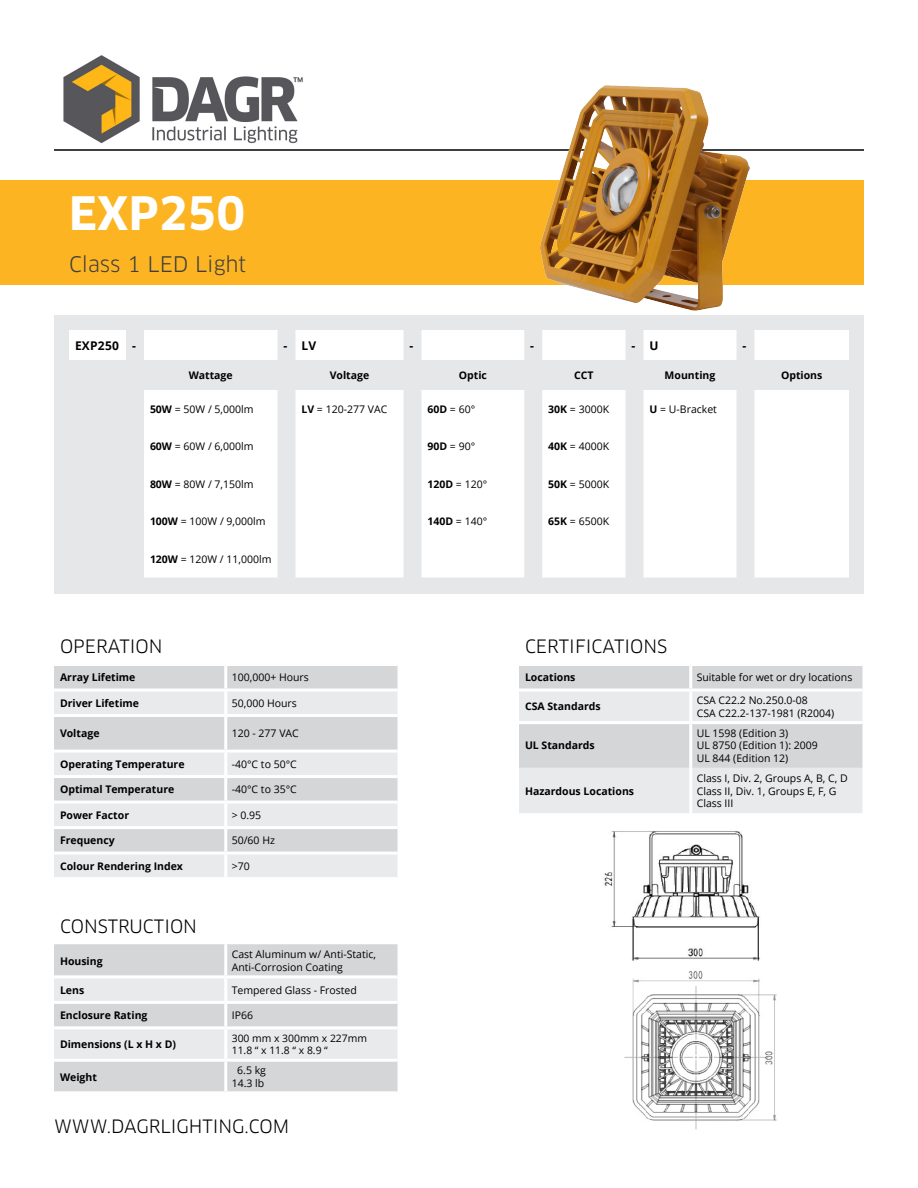
<style>
.page{position:relative;width:918px;height:1188px;background:#fff}
.page>*{position:absolute;margin:0;border:0;box-sizing:border-box;transform-origin:0 0}
.t1{font:700 45px "Clan OT";color:#fff}
.t2{font:21px "Clan OT";color:#3e3e3f}
.t3{font:18px "Clan OT";color:#000}
.t4{font:700 12px "Open Sans";letter-spacing:.02em;color:#000}
.t5{font:10.5px/12.6px "Open Sans";color:#000}
.t6{font:700 10.5px "Open Sans";color:#000}
.t7{font:10.35px "Open Sans";color:#000}
.s1{font-weight:700}
</style>
<div class="page">
<div style="left:0;top:180px;width:864px;height:105px;background:#fcb423"></div>
<hr style="left:54px;top:149px;width:810px;height:2px;background:#000">
<div style="left:54px;top:315px;width:810px;height:279px;background:#e6e7e9"></div>
<svg style="left:69px;top:330px;width:780px;height:248px;fill:#fff"></svg>
<div style="left:54px;top:666px;width:344px;height:22px;background:#d5d6d8"></div>
<svg style="left:54px;top:692px;width:344px;height:185px;background:#dfe0e2"></svg>
<hr style="left:224px;top:666px;width:3px;height:22px;background:#fff">
<svg style="left:54px;top:688px;width:172px;height:4px"></svg>
<svg style="left:226px;top:688px;width:172px;height:4px"></svg>
<hr style="left:224px;top:692px;width:3px;height:22px;background:#fff">
<hr style="left:54px;top:714px;width:172px;height:3px;background:#fff">
<hr style="left:226px;top:714px;width:172px;height:3px;background:#fff">
<hr style="left:224px;top:717px;width:3px;height:33px;background:#fff">
<hr style="left:54px;top:750px;width:172px;height:3px;background:#fff">
<hr style="left:226px;top:750px;width:172px;height:3px;background:#fff">
<hr style="left:224px;top:753px;width:3px;height:22px;background:#fff">
<hr style="left:54px;top:775px;width:172px;height:3px;background:#fff">
<hr style="left:226px;top:775px;width:172px;height:3px;background:#fff">
<hr style="left:224px;top:778px;width:3px;height:23px;background:#fff">
<hr style="left:54px;top:801px;width:172px;height:3px;background:#fff">
<hr style="left:226px;top:801px;width:172px;height:3px;background:#fff">
<hr style="left:224px;top:804px;width:3px;height:22px;background:#fff">
<hr style="left:54px;top:826px;width:172px;height:3px;background:#fff">
<hr style="left:226px;top:826px;width:172px;height:3px;background:#fff">
<hr style="left:224px;top:829px;width:3px;height:23px;background:#fff">
<hr style="left:54px;top:852px;width:172px;height:3px;background:#fff">
<hr style="left:226px;top:852px;width:172px;height:3px;background:#fff">
<hr style="left:224px;top:855px;width:3px;height:22px;background:#fff">
<div style="left:54px;top:944px;width:344px;height:147px;background:#d5d6d8"></div>
<svg style="left:54px;top:978px;width:344px;height:81px;background:#e3e4e5"></svg>
<hr style="left:224px;top:944px;width:3px;height:31px;background:#fff">
<hr style="left:54px;top:975px;width:172px;height:3px;background:#fff">
<hr style="left:226px;top:975px;width:172px;height:3px;background:#fff">
<hr style="left:224px;top:978px;width:3px;height:23px;background:#fff">
<hr style="left:54px;top:1001px;width:172px;height:3px;background:#fff">
<hr style="left:226px;top:1001px;width:172px;height:3px;background:#fff">
<hr style="left:224px;top:1004px;width:3px;height:22px;background:#fff">
<hr style="left:54px;top:1026px;width:172px;height:3px;background:#fff">
<hr style="left:226px;top:1026px;width:172px;height:3px;background:#fff">
<hr style="left:224px;top:1029px;width:3px;height:30px;background:#fff">
<hr style="left:54px;top:1059px;width:172px;height:3px;background:#fff">
<hr style="left:226px;top:1059px;width:172px;height:3px;background:#fff">
<hr style="left:224px;top:1062px;width:3px;height:29px;background:#fff">
<svg style="left:519px;top:666px;width:343px;height:147px;background:#dfe0e2"></svg>
<hr style="left:689px;top:666px;width:3px;height:22px;background:#fff">
<svg style="left:519px;top:688px;width:172px;height:4px"></svg>
<svg style="left:691px;top:688px;width:171px;height:4px"></svg>
<hr style="left:689px;top:692px;width:3px;height:29px;background:#fff">
<hr style="left:519px;top:721px;width:172px;height:3px;background:#fff">
<hr style="left:691px;top:721px;width:171px;height:3px;background:#fff">
<hr style="left:689px;top:724px;width:3px;height:44px;background:#fff">
<hr style="left:689px;top:768px;width:3px;height:45px;background:#fff">
<img style="left:63px;top:55px;width:240px;height:88px">
<img style="left:604px;top:831px;width:156px;height:130px">
<img style="left:624px;top:970px;width:153px;height:160px">
<img style="left:540px;top:85px;width:210px;height:226px">
<p class="t1" style="left:69px;top:188px;width:178px">EXP250</p>
<p class="t2" style="left:69px;top:252px;width:179px">Class 1 LED Light</p>
<p class="t4" style="left:75px;top:337px;width:46px">EXP250</p>
<p class="t4" style="left:132px;top:337px;width:5px">-</p>
<p class="t4" style="left:284px;top:337px;width:5px">-</p>
<p class="t4" style="left:302px;top:337px;width:16px">LV</p>
<p class="t4" style="left:410px;top:337px;width:5px">-</p>
<p class="t4" style="left:530px;top:337px;width:5px">-</p>
<p class="t4" style="left:632px;top:337px;width:5px">-</p>
<p class="t4" style="left:650px;top:337px;width:11px">U</p>
<p class="t4" style="left:742px;top:337px;width:5px">-</p>
<p class="t6" style="left:189px;top:368px;width:46px">Wattage</p>
<p class="t6" style="left:330px;top:368px;width:41px">Voltage</p>
<p class="t6" style="left:459px;top:368px;width:30px">Optic</p>
<p class="t6" style="left:574px;top:368px;width:21px">CCT</p>
<p class="t6" style="left:665px;top:368px;width:52px">Mounting</p>
<p class="t6" style="left:781px;top:368px;width:43px">Options</p>
<p class="t5" style="left:150px;top:402px;width:105px"><span class="s1">50W</span> = 50W / 5,000lm</p>
<p class="t5" style="left:302px;top:402px;width:87px"><span class="s1">LV</span> = 120-277 VAC</p>
<p class="t5" style="left:428px;top:402px;width:49px"><span class="s1">60D</span> = 60°</p>
<p class="t5" style="left:548px;top:402px;width:62px"><span class="s1">30K</span> = 3000K</p>
<p class="t5" style="left:650px;top:402px;width:69px"><span class="s1">U</span> = U-Bracket</p>
<p class="t5" style="left:150px;top:440px;width:105px"><span class="s1">60W</span> = 60W / 6,000lm</p>
<p class="t5" style="left:428px;top:440px;width:49px"><span class="s1">90D</span> = 90°</p>
<p class="t5" style="left:548px;top:440px;width:62px"><span class="s1">40K</span> = 4000K</p>
<p class="t5" style="left:150px;top:477px;width:105px"><span class="s1">80W</span> = 80W / 7,150lm</p>
<p class="t5" style="left:428px;top:477px;width:61px"><span class="s1">120D</span> = 120°</p>
<p class="t5" style="left:548px;top:477px;width:62px"><span class="s1">50K</span> = 5000K</p>
<p class="t5" style="left:150px;top:515px;width:117px"><span class="s1">100W</span> = 100W / 9,000lm</p>
<p class="t5" style="left:428px;top:515px;width:61px"><span class="s1">140D</span> = 140°</p>
<p class="t5" style="left:548px;top:515px;width:62px"><span class="s1">65K</span> = 6500K</p>
<p class="t5" style="left:150px;top:552px;width:123px"><span class="s1">120W</span> = 120W / 11,000lm</p>
<p class="t3" style="left:60px;top:635px;width:104px">OPERATION</p>
<p class="t6" style="left:60px;top:670px;width:77px">Array Lifetime</p>
<p class="t5" style="left:232px;top:671px;width:79px">100,000+ Hours</p>
<p class="t6" style="left:60px;top:696px;width:81px">Driver Lifetime</p>
<p class="t5" style="left:232px;top:696px;width:67px">50,000 Hours</p>
<p class="t6" style="left:60px;top:726px;width:41px">Voltage</p>
<p class="t5" style="left:232px;top:727px;width:69px">120 - 277 VAC</p>
<p class="t6" style="left:60px;top:757px;width:126px">Operating Temperature</p>
<p class="t5" style="left:232px;top:757px;width:67px">-40°C to 50°C</p>
<p class="t6" style="left:60px;top:782px;width:116px">Optimal Temperature</p>
<p class="t5" style="left:232px;top:783px;width:67px">-40°C to 35°C</p>
<p class="t6" style="left:60px;top:808px;width:71px">Power Factor</p>
<p class="t5" style="left:232px;top:808px;width:31px">&gt; 0.95</p>
<p class="t6" style="left:60px;top:833px;width:56px">Frequency</p>
<p class="t5" style="left:232px;top:834px;width:45px">50/60 Hz</p>
<p class="t6" style="left:60px;top:859px;width:124px">Colour Rendering Index</p>
<p class="t5" style="left:232px;top:859px;width:20px">&gt;70</p>
<p class="t3" style="left:60px;top:915px;width:139px">CONSTRUCTION</p>
<p class="t6" style="left:60px;top:953px;width:44px">Housing</p>
<p class="t5" style="left:232px;top:948px;width:146px">Cast Aluminum w/ Anti-Static,<br>Anti-Corrosion Coating</p>
<p class="t6" style="left:60px;top:982px;width:26px">Lens</p>
<p class="t5" style="left:232px;top:983px;width:127px">Tempered Glass - Frosted</p>
<p class="t6" style="left:60px;top:1008px;width:89px">Enclosure Rating</p>
<p class="t5" style="left:232px;top:1009px;width:23px">IP66</p>
<p class="t6" style="left:60px;top:1037px;width:118px">Dimensions (L x H x D)</p>
<p class="t7" style="left:232px;top:1031px;width:137px">300 mm x 300mm x 227mm</p>
<p class="t7" style="left:232px;top:1043px;width:98px">11.8 “ x 11.8 “ x 8.9 “</p>
<p class="t6" style="left:60px;top:1069px;width:38px">Weight</p>
<p class="t5" style="left:237px;top:1064px;width:30px">6.5 kg</p>
<p class="t5" style="left:232px;top:1076px;width:34px">14.3 lb</p>
<p class="t3" style="left:54px;top:1116px;width:237px">WWW.DAGRLIGHTING.COM</p>
<p class="t3" style="left:525px;top:635px;width:144px">CERTIFICATIONS</p>
<p class="t6" style="left:525px;top:670px;width:52px">Locations</p>
<p class="t5" style="left:697px;top:671px;width:157px">Suitable for wet or dry locations</p>
<p class="t6" style="left:525px;top:699px;width:77px">CSA Standards</p>
<p class="t5" style="left:697px;top:694px;width:113px">CSA C22.2 No.250.0-08</p>
<p class="t5" style="left:697px;top:706px;width:139px">CSA C22.2-137-1981 (R2004)</p>
<p class="t6" style="left:525px;top:738px;width:71px">UL Standards</p>
<p class="t6" style="left:525px;top:783px;width:111px">Hazardous Locations</p>
<p class="t5" style="left:697px;top:726px;width:93px">UL 1598 (Edition 3)</p>
<p class="t5" style="left:697px;top:739px;width:123px">UL 8750 (Edition 1): 2009</p>
<p class="t5" style="left:697px;top:751px;width:93px">UL 844 (Edition 12)</p>
<p class="t5" style="left:697px;top:772px;width:153px">Class I, Div. 2, Groups A, B, C, D<br>Class II, Div. 1, Groups E, F, G</p>
<p class="t5" style="left:697px;top:797px;width:38px">Class III</p>
</div>
